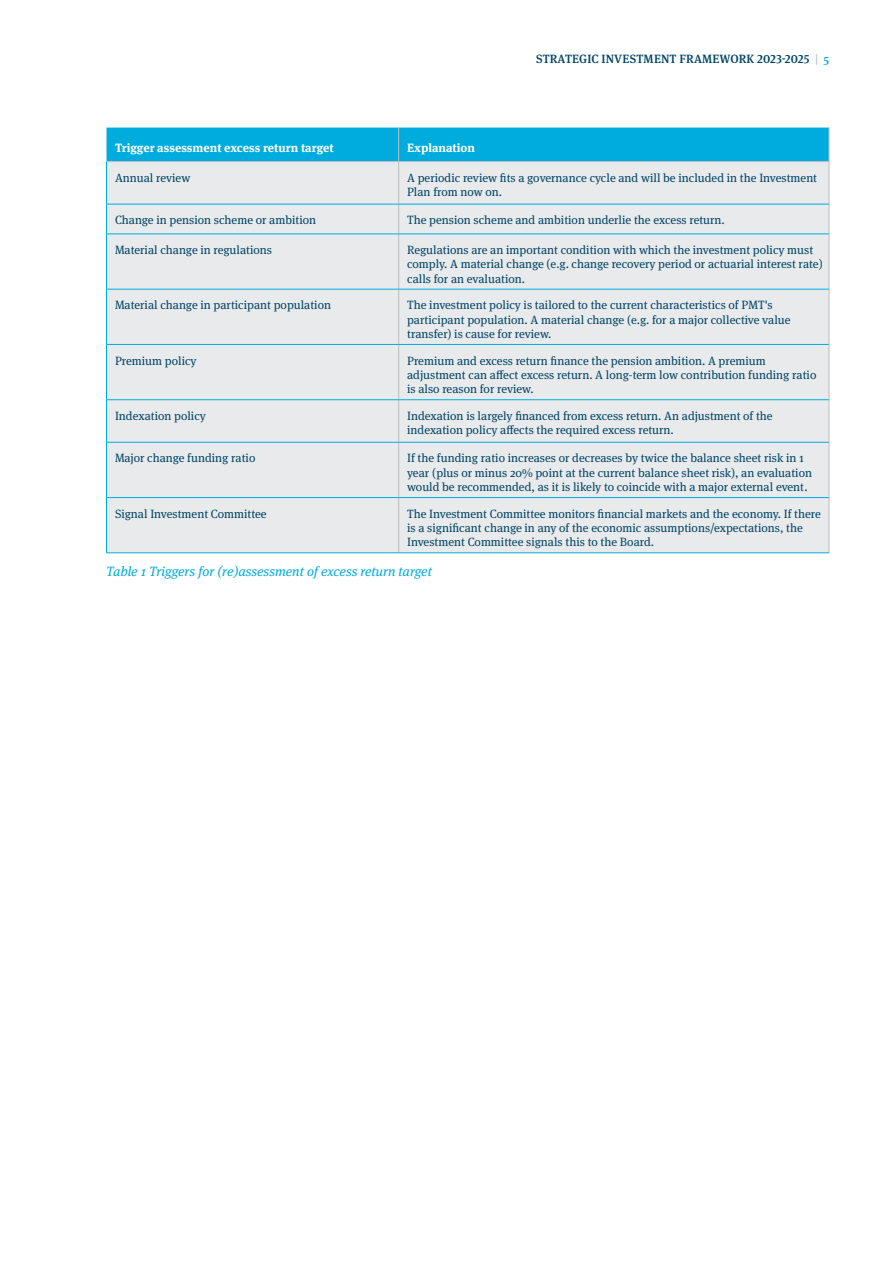
<style>
.page{position:relative;width:893px;height:1263px;background:#fff}
.page>*{position:absolute;margin:0;border:0;box-sizing:border-box;transform-origin:0 0}
.t1{font:italic 13.5px "Meta Serif OT";color:#00acdd}
.t2{font:12px/14.4px "Meta Serif OT";color:#004465}
.t3{font:700 12px "Meta Serif OT";color:#fff}
.t4{font:500 12px "Meta Serif OT";letter-spacing:.01em;color:#004465}
.s1{color:#bcbdc0}
.s2{color:#00acdd}
</style>
<div class="page">
<div style="left:106px;top:128px;width:723px;height:33px;background:#00acdd"></div>
<div style="left:107px;top:162px;width:722px;height:391px;background:#e9eaeb"></div>
<hr style="left:106px;top:161px;width:293px;height:1px;background:#bcbdc0">
<hr style="left:399px;top:161px;width:430px;height:1px;background:#bcbdc0">
<hr style="left:398px;top:162px;width:1px;height:42px;background:#bcbdc0">
<hr style="left:829px;top:162px;width:1px;height:42px;background:#bcbdc0">
<hr style="left:398px;top:204px;width:1px;height:30px;background:#bcbdc0">
<hr style="left:829px;top:204px;width:1px;height:30px;background:#bcbdc0">
<hr style="left:398px;top:234px;width:1px;height:55px;background:#bcbdc0">
<hr style="left:829px;top:234px;width:1px;height:55px;background:#bcbdc0">
<hr style="left:398px;top:289px;width:1px;height:55px;background:#bcbdc0">
<hr style="left:829px;top:289px;width:1px;height:55px;background:#bcbdc0">
<hr style="left:398px;top:345px;width:1px;height:54px;background:#bcbdc0">
<hr style="left:829px;top:344px;width:1px;height:56px;background:#bcbdc0">
<hr style="left:398px;top:400px;width:1px;height:42px;background:#bcbdc0">
<hr style="left:829px;top:400px;width:1px;height:42px;background:#bcbdc0">
<hr style="left:398px;top:442px;width:1px;height:55px;background:#bcbdc0">
<hr style="left:829px;top:442px;width:1px;height:55px;background:#bcbdc0">
<hr style="left:398px;top:498px;width:1px;height:55px;background:#bcbdc0">
<hr style="left:829px;top:497px;width:1px;height:56px;background:#bcbdc0">
<hr style="left:398px;top:128px;width:1px;height:33px;background:#bcbdc0">
<hr style="left:829px;top:128px;width:1px;height:33px;background:#bcbdc0">
<hr style="left:106px;top:204px;width:293px;height:1px;background:#00acdd">
<hr style="left:399px;top:204px;width:430px;height:1px;background:#00acdd">
<hr style="left:106px;top:234px;width:293px;height:1px;background:#00acdd">
<hr style="left:399px;top:234px;width:430px;height:1px;background:#00acdd">
<hr style="left:106px;top:289px;width:293px;height:1px;background:#00acdd">
<hr style="left:399px;top:289px;width:430px;height:1px;background:#00acdd">
<hr style="left:106px;top:344px;width:293px;height:1px;background:#00acdd">
<hr style="left:399px;top:344px;width:430px;height:1px;background:#00acdd">
<hr style="left:106px;top:399px;width:293px;height:1px;background:#00acdd">
<hr style="left:399px;top:399px;width:430px;height:1px;background:#00acdd">
<hr style="left:106px;top:442px;width:293px;height:1px;background:#00acdd">
<hr style="left:399px;top:442px;width:430px;height:1px;background:#00acdd">
<hr style="left:106px;top:497px;width:293px;height:1px;background:#00acdd">
<hr style="left:399px;top:497px;width:430px;height:1px;background:#00acdd">
<hr style="left:106px;top:553px;width:293px;height:1px;background:#00acdd">
<hr style="left:399px;top:553px;width:430px;height:1px;background:#00acdd">
<hr style="left:106px;top:162px;width:1px;height:42px;background:#00acdd">
<hr style="left:106px;top:204px;width:1px;height:30px;background:#00acdd">
<hr style="left:106px;top:234px;width:1px;height:55px;background:#00acdd">
<hr style="left:106px;top:289px;width:1px;height:55px;background:#00acdd">
<hr style="left:106px;top:345px;width:1px;height:54px;background:#00acdd">
<hr style="left:106px;top:400px;width:1px;height:42px;background:#00acdd">
<hr style="left:106px;top:442px;width:1px;height:55px;background:#00acdd">
<hr style="left:106px;top:498px;width:1px;height:55px;background:#00acdd">
<p class="t4" style="left:536px;top:51px;width:295px">STRATEGIC INVESTMENT FRAMEWORK 2023-2025 <span class="s1">|</span> <span class="s2">5</span></p>
<p class="t3" style="left:115px;top:141px;width:220px">Trigger assessment excess return target</p>
<p class="t3" style="left:407px;top:141px;width:69px">Explanation</p>
<p class="t2" style="left:115px;top:171px;width:77px">Annual review</p>
<p class="t2" style="left:407px;top:171px;width:411px">A periodic review fits a governance cycle and will be included in the Investment<br>Plan from now on.</p>
<p class="t2" style="left:115px;top:213px;width:203px">Change in pension scheme or ambition</p>
<p class="t2" style="left:407px;top:213px;width:319px">The pension scheme and ambition underlie the excess return.</p>
<p class="t2" style="left:115px;top:243px;width:159px">Material change in regulations</p>
<p class="t2" style="left:407px;top:243px;width:417px">Regulations are an important condition with which the investment policy must comply. A material change (e.g. change recovery period or actuarial interest rate) calls for an evaluation.</p>
<p class="t2" style="left:115px;top:298px;width:218px">Material change in participant population</p>
<p class="t2" style="left:407px;top:298px;width:385px">The investment policy is tailored to the current characteristics of PMT's participant population. A material change (e.g. for a major collective value transfer) is cause for review.</p>
<p class="t2" style="left:115px;top:353px;width:83px">Premium policy</p>
<p class="t2" style="left:407px;top:353px;width:411px">Premium and excess return finance the pension ambition. A premium adjustment can affect excess return. A long-term low contribution funding ratio is also reason for review.</p>
<p class="t2" style="left:115px;top:409px;width:92px">Indexation policy</p>
<p class="t2" style="left:407px;top:409px;width:367px">Indexation is largely financed from excess return. An adjustment of the indexation policy affects the required excess return.</p>
<p class="t2" style="left:115px;top:451px;width:142px">Major change funding ratio</p>
<p class="t2" style="left:407px;top:451px;width:406px">If the funding ratio increases or decreases by twice the balance sheet risk in 1 year (plus or minus 20% point at the current balance sheet risk), an evaluation would be recommended, as it is likely to coincide with a major external event.</p>
<p class="t2" style="left:115px;top:506px;width:153px">Signal Investment Committee</p>
<p class="t2" style="left:407px;top:506px;width:415px">The Investment Committee monitors financial markets and the economy. If there is a significant change in any of the economic assumptions/expectations, the<br>Investment Committee signals this to the Board.</p>
<p class="t1" style="left:106px;top:564px;width:327px">Table 1 Triggers for (re)assessment of excess return target</p>
</div>
